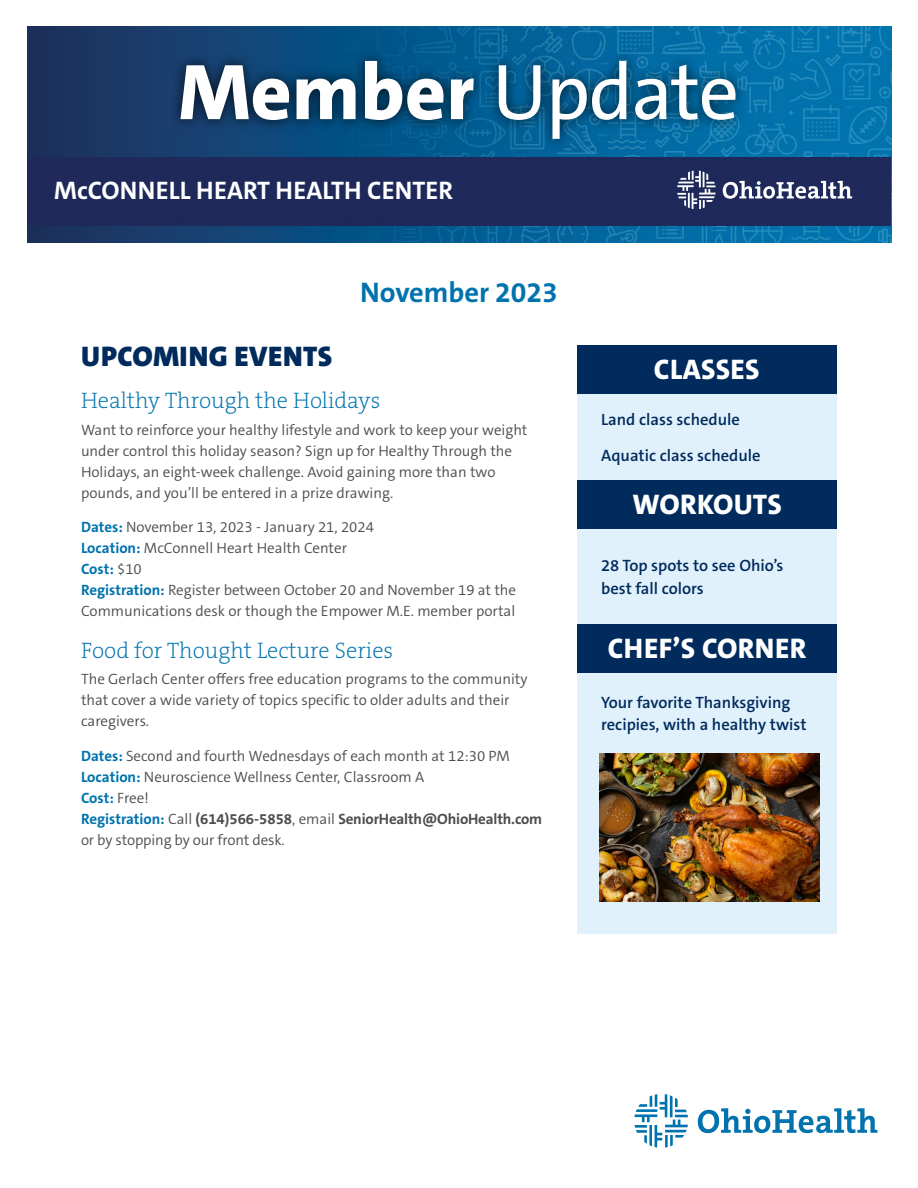
<style>
.page{position:relative;width:918px;height:1188px;background:#fff}
.page>*{position:absolute;margin:0;border:0;box-sizing:border-box;transform-origin:0 0}
.t1{font:800 79.8px "The Sans C5";color:#fff}
.t2{font:800 28.5px "The Sans C5";letter-spacing:.01em;color:#fff}
.t3{font:900 28.5px "The Sans C5";letter-spacing:.02em;color:#002b5c}
.t4{font:700 28.5px "The Sans C5";color:#0073ae}
.t5{font:700 25.5px "The Sans C5";color:#fff}
.t6{font:200 22.5px "The Serif B W2";color:#0073ae}
.t7{font:600 16.5px/22.5px "The Sans C5";color:#002b5c}
.t8{font:300 15px/21px "The Sans C5";color:#4d4d4f}
.s1{font-weight:400}
.s2{font-weight:700;color:#0073ae}
.s3{font-weight:700}
</style>
<div class="page">
<svg style="left:634px;top:1094px;width:54px;height:54px"></svg>
<svg style="left:698px;top:1108px;width:180px;height:25px"></svg>
<div style="left:577px;top:346px;width:259px;height:587px;background:#e1f1fc"></div>
<img style="left:27px;top:27px;width:864px;height:216px">
<div style="left:27px;top:157px;width:864px;height:69px;background:#1e295a"></div>
<div style="left:169px;top:49px;width:579px;height:102px;background:#000;opacity:.75"></div>
<svg style="left:677px;top:171px;width:39px;height:38px"></svg>
<svg style="left:723px;top:181px;width:129px;height:18px"></svg>
<div style="left:577px;top:345px;width:260px;height:48px;background:#002b5c"></div>
<div style="left:577px;top:480px;width:260px;height:48px;background:#002b5c"></div>
<div style="left:577px;top:624px;width:260px;height:48px;background:#002b5c"></div>
<img style="left:599px;top:753px;width:220px;height:148px">
<h1 class="t1" style="left:179px;top:41px;width:562px">Member <span class="s1">Update</span></h1>
<h3 class="t5" style="left:54px;top:174px;width:400px">McCONNELL HEART HEALTH CENTER</h3>
<h2 class="t4" style="left:360px;top:274px;width:199px">November 2023</h2>
<h2 class="t3" style="left:81px;top:338px;width:252px">UPCOMING EVENTS</h2>
<h3 class="t6" style="left:81px;top:386px;width:301px">Healthy Through the Holidays</h3>
<p class="t8" style="left:81px;top:419px;width:448px">Want to reinforce your healthy lifestyle and work to keep your weight under control this holiday season? Sign up for Healthy Through the Holidays, an eight-week challenge. Avoid gaining more than two pounds, and you’ll be entered in a prize drawing.</p>
<p class="t8" style="left:81px;top:517px;width:437px"><span class="s2">Dates:</span> November 13, 2023 - January 21, 2024<br><span class="s2">Location:</span> McConnell Heart Health Center<br><span class="s2">Cost:</span> $10<br><span class="s2">Registration:</span> Register between October 20 and November 19 at the Communications desk or though the Empower M.E. member portal</p>
<h3 class="t6" style="left:81px;top:636px;width:314px">Food for Thought Lecture Series</h3>
<p class="t8" style="left:81px;top:669px;width:448px">The Gerlach Center offers free education programs to the community that cover a wide variety of topics specific to older adults and their caregivers.</p>
<p class="t8" style="left:81px;top:746px;width:463px"><span class="s2">Dates:</span> Second and fourth Wednesdays of each month at 12:30 PM <span class="s2">Location:</span> Neuroscience Wellness Center, Classroom A<br><span class="s2">Cost:</span> Free!<br><span class="s2">Registration:</span> Call <span class="s3">(614)566-5858</span>, email <span class="s3">SeniorHealth@OhioHealth.com </span>or by stopping by our front desk.</p>
<h2 class="t2" style="left:654px;top:351px;width:107px">CLASSES</h2>
<p class="t7" style="left:601px;top:401px;width:161px;line-height:36px">Land class schedule<br>Aquatic class schedule</p>
<h2 class="t2" style="left:633px;top:486px;width:151px">WORKOUTS</h2>
<p class="t7" style="left:601px;top:554px;width:184px">28 Top spots to see Ohio’s best fall colors</p>
<h2 class="t2" style="left:608px;top:630px;width:200px">CHEF’S CORNER</h2>
<p class="t7" style="left:601px;top:691px;width:207px">Your favorite Thanksgiving recipies, with a healthy twist</p>
</div>
